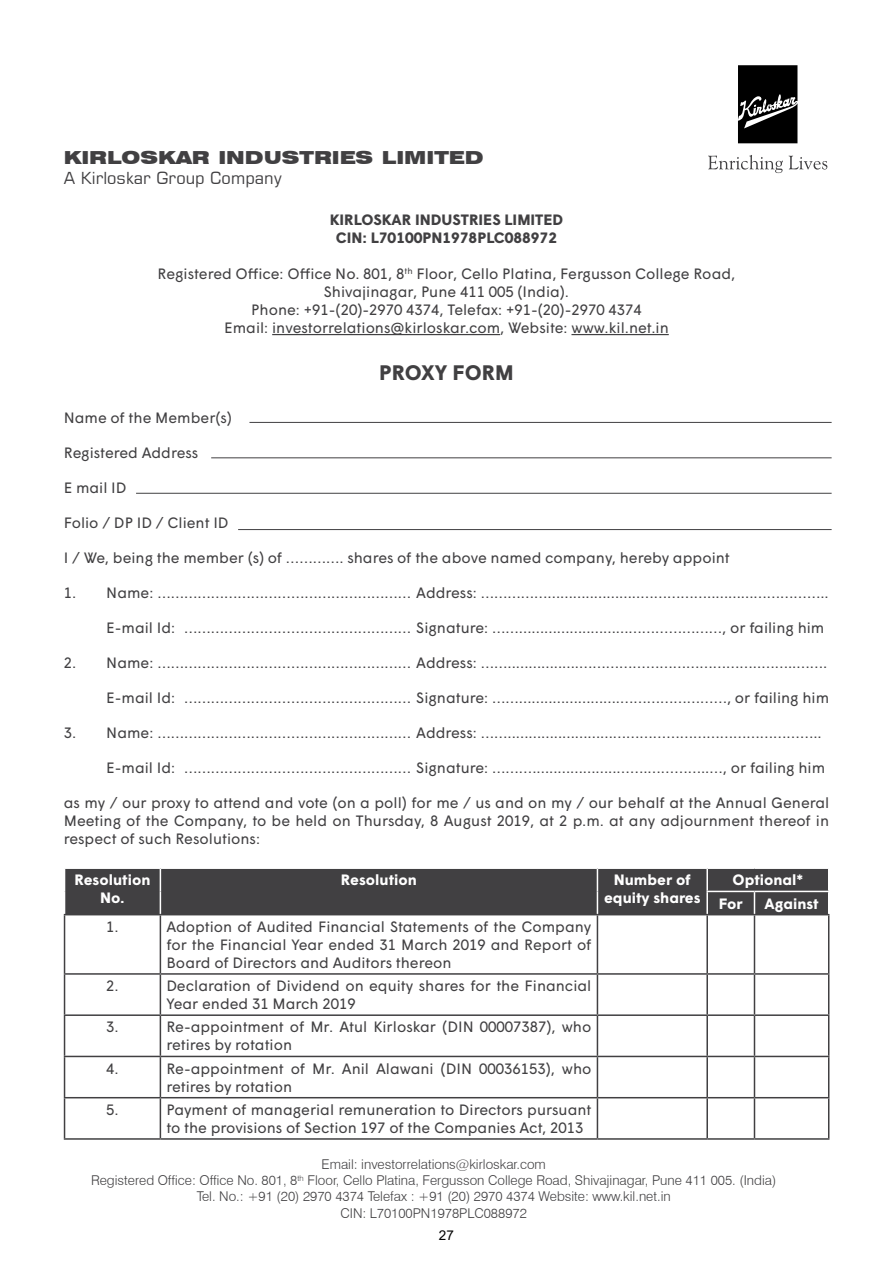
<style>
.page{position:relative;width:893px;height:1263px;background:#fff}
.page>*{position:absolute;margin:0;border:0;box-sizing:border-box;transform-origin:0 0}
.t1{font:700 21px "Wigrum";color:#414042}
.t2{font:900 expanded 18px "Swiss 721 BT";color:#414042}
.t3{font:16.5px "Square 721 BT";color:#414042}
.t4{font:15px/18px "Wigrum";color:#414042}
.t5{font:700 15px/18px "Wigrum";color:#fff;text-align:center}
.t6{font:700 15px/18px "Wigrum";color:#414042;text-align:center}
.t7{font:300 13.5px/16.2px "Swiss 721 BT";color:#414042;text-align:center}
.t8{font:13.5px "Arial";color:#000}
</style>
<div class="page">
<svg style="left:708px;top:155px;width:75px;height:18px"></svg>
<svg style="left:789px;top:156px;width:38px;height:14px"></svg>
<svg style="left:738px;top:65px;width:59px;height:78px;background:#1f1f1f"></svg>
<hr style="left:249px;top:422px;width:583px;height:1px;background:#414042">
<hr style="left:211px;top:457px;width:621px;height:1px;background:#414042">
<hr style="left:136px;top:493px;width:696px;height:1px;background:#414042">
<hr style="left:238px;top:529px;width:594px;height:1px;background:#414042">
<hr style="left:272px;top:334px;width:228px;height:1px;background:#414042">
<hr style="left:571px;top:334px;width:98px;height:1px;background:#414042">
<div style="left:64px;top:868px;width:765px;height:46px;background:#414042"></div>
<hr style="left:64px;top:914px;width:96px;height:1px;background:#414042">
<hr style="left:64px;top:915px;width:1px;height:58px;background:#414042">
<hr style="left:160px;top:914px;width:437px;height:1px;background:#414042">
<hr style="left:160px;top:915px;width:1px;height:58px;background:#414042">
<hr style="left:597px;top:914px;width:110px;height:1px;background:#414042">
<hr style="left:597px;top:915px;width:1px;height:58px;background:#414042">
<hr style="left:707px;top:914px;width:47px;height:1px;background:#414042">
<hr style="left:706px;top:915px;width:2px;height:58px;background:#414042">
<hr style="left:754px;top:914px;width:75px;height:1px;background:#414042">
<hr style="left:754px;top:915px;width:1px;height:58px;background:#414042">
<hr style="left:828px;top:915px;width:1px;height:58px;background:#414042">
<hr style="left:64px;top:973px;width:96px;height:2px;background:#414042">
<hr style="left:64px;top:975px;width:1px;height:39px;background:#414042">
<hr style="left:160px;top:973px;width:437px;height:2px;background:#414042">
<hr style="left:160px;top:975px;width:1px;height:39px;background:#414042">
<hr style="left:597px;top:973px;width:110px;height:2px;background:#414042">
<hr style="left:597px;top:975px;width:1px;height:39px;background:#414042">
<hr style="left:707px;top:973px;width:47px;height:2px;background:#414042">
<hr style="left:706px;top:975px;width:2px;height:39px;background:#414042">
<hr style="left:754px;top:973px;width:75px;height:2px;background:#414042">
<hr style="left:754px;top:975px;width:1px;height:39px;background:#414042">
<hr style="left:828px;top:975px;width:1px;height:39px;background:#414042">
<hr style="left:64px;top:1014px;width:96px;height:2px;background:#414042">
<hr style="left:64px;top:1016px;width:1px;height:40px;background:#414042">
<hr style="left:160px;top:1014px;width:437px;height:2px;background:#414042">
<hr style="left:160px;top:1016px;width:1px;height:40px;background:#414042">
<hr style="left:597px;top:1014px;width:110px;height:2px;background:#414042">
<hr style="left:597px;top:1016px;width:1px;height:40px;background:#414042">
<hr style="left:707px;top:1014px;width:47px;height:2px;background:#414042">
<hr style="left:706px;top:1016px;width:2px;height:40px;background:#414042">
<hr style="left:754px;top:1014px;width:75px;height:2px;background:#414042">
<hr style="left:754px;top:1016px;width:1px;height:40px;background:#414042">
<hr style="left:828px;top:1016px;width:1px;height:40px;background:#414042">
<hr style="left:64px;top:1056px;width:96px;height:1px;background:#414042">
<hr style="left:64px;top:1057px;width:1px;height:40px;background:#414042">
<hr style="left:160px;top:1056px;width:437px;height:1px;background:#414042">
<hr style="left:160px;top:1057px;width:1px;height:40px;background:#414042">
<hr style="left:597px;top:1056px;width:110px;height:1px;background:#414042">
<hr style="left:597px;top:1057px;width:1px;height:40px;background:#414042">
<hr style="left:707px;top:1056px;width:47px;height:1px;background:#414042">
<hr style="left:706px;top:1057px;width:2px;height:40px;background:#414042">
<hr style="left:754px;top:1056px;width:75px;height:1px;background:#414042">
<hr style="left:754px;top:1057px;width:1px;height:40px;background:#414042">
<hr style="left:828px;top:1057px;width:1px;height:40px;background:#414042">
<hr style="left:64px;top:1097px;width:96px;height:1px;background:#414042">
<hr style="left:64px;top:1098px;width:1px;height:40px;background:#414042">
<hr style="left:160px;top:1097px;width:437px;height:1px;background:#414042">
<hr style="left:160px;top:1098px;width:1px;height:40px;background:#414042">
<hr style="left:597px;top:1097px;width:110px;height:1px;background:#414042">
<hr style="left:597px;top:1098px;width:1px;height:40px;background:#414042">
<hr style="left:707px;top:1097px;width:47px;height:1px;background:#414042">
<hr style="left:706px;top:1098px;width:2px;height:40px;background:#414042">
<hr style="left:754px;top:1097px;width:75px;height:1px;background:#414042">
<hr style="left:754px;top:1098px;width:1px;height:40px;background:#414042">
<hr style="left:828px;top:1098px;width:1px;height:40px;background:#414042">
<hr style="left:64px;top:1138px;width:96px;height:2px;background:#414042">
<hr style="left:160px;top:1138px;width:437px;height:2px;background:#414042">
<hr style="left:597px;top:1138px;width:110px;height:2px;background:#414042">
<hr style="left:707px;top:1138px;width:47px;height:2px;background:#414042">
<hr style="left:754px;top:1138px;width:75px;height:2px;background:#414042">
<p class="t2" style="left:64px;top:147px;width:421px">KIRLOSKAR INDUSTRIES LIMITED</p>
<p class="t3" style="left:64px;top:167px;width:219px">A Kirloskar Group Company</p>
<p class="t6" style="left:330px;top:210px;width:235px">KIRLOSKAR INDUSTRIES LIMITED<br>CIN: L70100PN1978PLC088972</p>
<p class="t4" style="left:158px;top:264px;width:579px;text-align:center">Registered Office: Office No. 801, 8<sup>th</sup> Floor, Cello Platina, Fergusson College Road, Shivajinagar, Pune 411 005 (India).<br>Phone: +91-(20)-2970 4374, Telefax: +91-(20)-2970 4374<br>Email: investorrelations@kirloskar.com, Website: www.kil.net.in</p>
<h1 class="t1" style="left:379px;top:356px;width:136px">PROXY FORM</h1>
<p class="t4" style="left:64px;top:408px;width:170px">Name of the Member(s)</p>
<p class="t4" style="left:64px;top:443px;width:136px">Registered Address</p>
<p class="t4" style="left:64px;top:478px;width:64px">E mail ID</p>
<p class="t4" style="left:64px;top:513px;width:166px">Folio / DP ID / Client ID</p>
<p class="t4" style="left:64px;top:548px;width:667px">I / We, being the member (s) of …………. shares of the above named company, hereby appoint</p>
<p class="t4" style="left:64px;top:583px;width:766px">1. Name: ………………………………………………… Address: ……………......................……………...........……………..</p>
<p class="t4" style="left:106px;top:618px;width:720px">E-mail Id: …………………………………………… Signature: ……..........................…………………, or failing him</p>
<p class="t4" style="left:64px;top:653px;width:765px">2. Name: ………………………………………………… Address: …….................…………………………………..……..…….</p>
<p class="t4" style="left:106px;top:688px;width:724px">E-mail Id: …………………………………………… Signature: ……........................……………………, or failing him</p>
<p class="t4" style="left:64px;top:723px;width:759px">3. Name: ………………………………………………… Address: …….........................………………………………………..</p>
<p class="t4" style="left:106px;top:758px;width:720px">E-mail Id: …………………………………………… Signature: ………....................…….…………..…, or failing him</p>
<p class="t4" style="left:64px;top:793px;width:767px;text-align:justify">as my / our proxy to attend and vote (on a poll) for me / us and on my / our behalf at the Annual General Meeting of the Company, to be held on Thursday, 8 August 2019, at 2 p.m. at any adjournment thereof in respect of such Resolutions:</p>
<p class="t5" style="left:74px;top:870px;width:78px">Resolution<br>No.</p>
<p class="t5" style="left:341px;top:870px;width:78px">Resolution</p>
<p class="t5" style="left:604px;top:870px;width:98px">Number of equity shares</p>
<p class="t5" style="left:719px;top:867px;width:86px;line-height:23.2px;text-align:left;text-indent:14px">Optional*<br>For</p>
<p class="t5" style="left:764px;top:893px;width:56px">Against</p>
<p class="t4" style="left:106px;top:916px;width:14px">1.</p>
<p class="t4" style="left:166px;top:916px;width:427px;text-align:justify">Adoption of Audited Financial Statements of the Company for the Financial Year ended 31 March 2019 and Report of Board of Directors and Auditors thereon</p>
<p class="t4" style="left:106px;top:976px;width:14px">2.</p>
<p class="t4" style="left:166px;top:976px;width:426px">Declaration of Dividend on equity shares for the Financial<br>Year ended 31 March 2019</p>
<p class="t4" style="left:106px;top:1017px;width:14px">3.</p>
<p class="t4" style="left:166px;top:1017px;width:426px">Re-appointment of Mr. Atul Kirloskar (DIN 00007387), who retires by rotation</p>
<p class="t4" style="left:106px;top:1058px;width:14px">4.</p>
<p class="t4" style="left:166px;top:1058px;width:427px">Re-appointment of Mr. Anil Alawani (DIN 00036153), who retires by rotation</p>
<p class="t4" style="left:106px;top:1099px;width:14px">5.</p>
<p class="t4" style="left:166px;top:1099px;width:427px">Payment of managerial remuneration to Directors pursuant to the provisions of Section 197 of the Companies Act, 2013</p>
<p class="t7" style="left:91px;top:1156px;width:687px">Email: investorrelations@kirloskar.com<br>Registered Office: Office No. 801, 8<sup>th</sup> Floor, Cello Platina, Fergusson College Road, Shivajinagar, Pune 411 005. (India)<br>Tel. No.: +91 (20) 2970 4374 Telefax : +91 (20) 2970 4374 Website: www.kil.net.in<br>CIN: L70100PN1978PLC088972</p>
<p class="t8" style="left:439px;top:1226px;width:17px">27</p>
</div>
